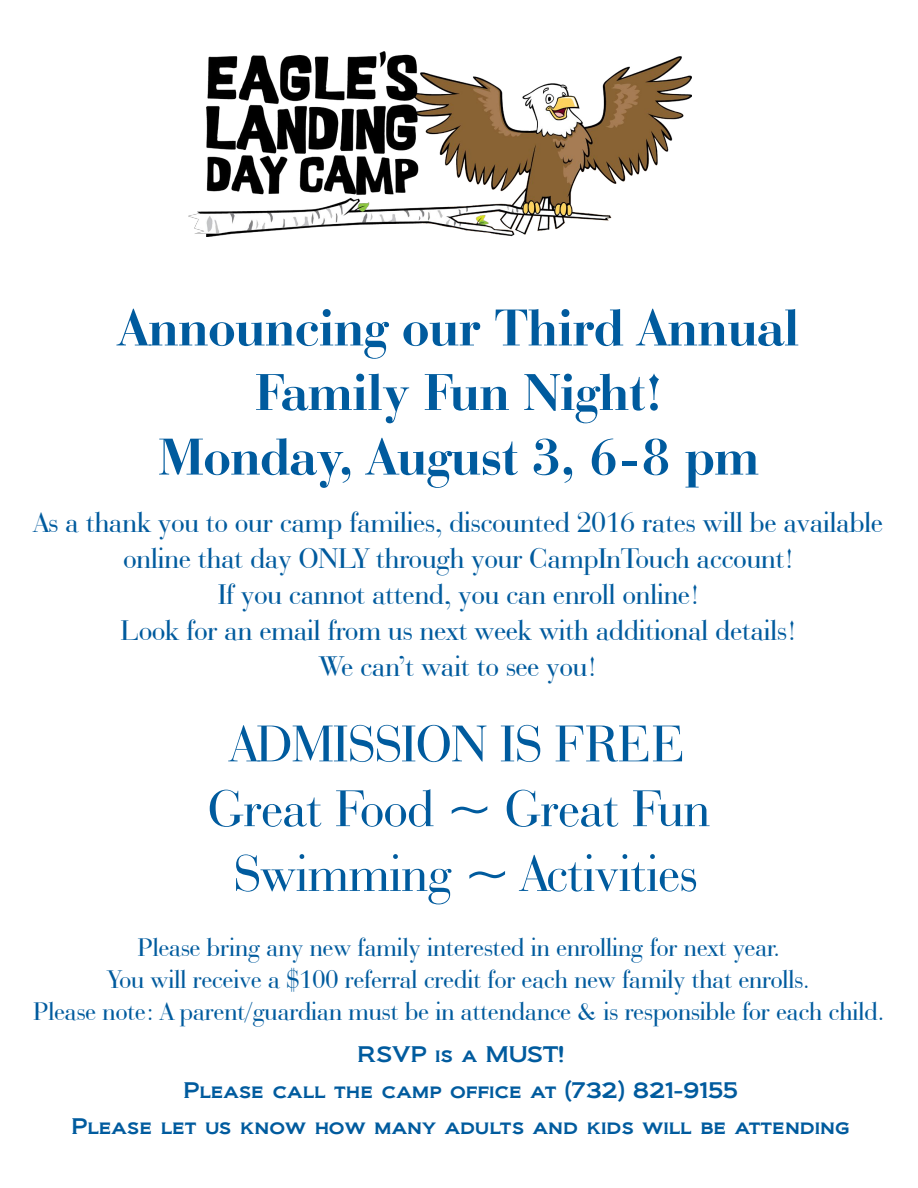
<style>
.page{position:relative;width:918px;height:1188px;background:#fff}
.page>*{position:absolute;margin:0;border:0;box-sizing:border-box;transform-origin:0 0}
.t1{font:54px/64.8px "Bauer Bodoni BT";color:#005b9e;text-align:center}
.t2{font:700 53.85px/64.5px "Bauer Bodoni BT";color:#005b9e;text-align:center}
.t3{font:30px/36px "Bauer Bodoni BT";color:#005b9e;text-align:center}
.t4{font:26.85px/32.2px "Bauer Bodoni BT";color:#005b9e;text-align:center}
.t5{font:21px/36px "Biondi";color:#005b9e;text-align:center}
</style>
<div class="page">
<img style="left:188px;top:52px;width:503px;height:185px">
<h2 class="t2" style="left:119px;top:294px;width:681px">Announcing our Third Annual<br>Family Fun Night!<br>Monday, August 3, 6-8 pm</h2>
<p class="t3" style="left:35px;top:503px;width:849px">As a thank you to our camp families, discounted 2016 rates will be available online that day ONLY through your CampInTouch account!<br>If you cannot attend, you can enroll online!<br>Look for an email from us next week with additional details!<br>We can’t wait to see you!</p>
<h1 class="t1" style="left:208px;top:710px;width:503px">ADMISSION IS FREE<br>Great Food ~ Great Fun<br>Swimming ~ Activities</h1>
<p class="t4" style="left:34px;top:930px;width:852px">Please bring any new family interested in enrolling for next year.<br>You will receive a $100 referral credit for each new family that enrolls.<br>Please note: A parent/guardian must be in attendance &amp; is responsible for each child.</p>
<p class="t5" style="left:72px;top:1036px;width:779px">RSVP is a MUST!<br>Please call the camp office at (732) 821-9155<br>Please let us know how many adults and kids will be attending</p>
</div>
